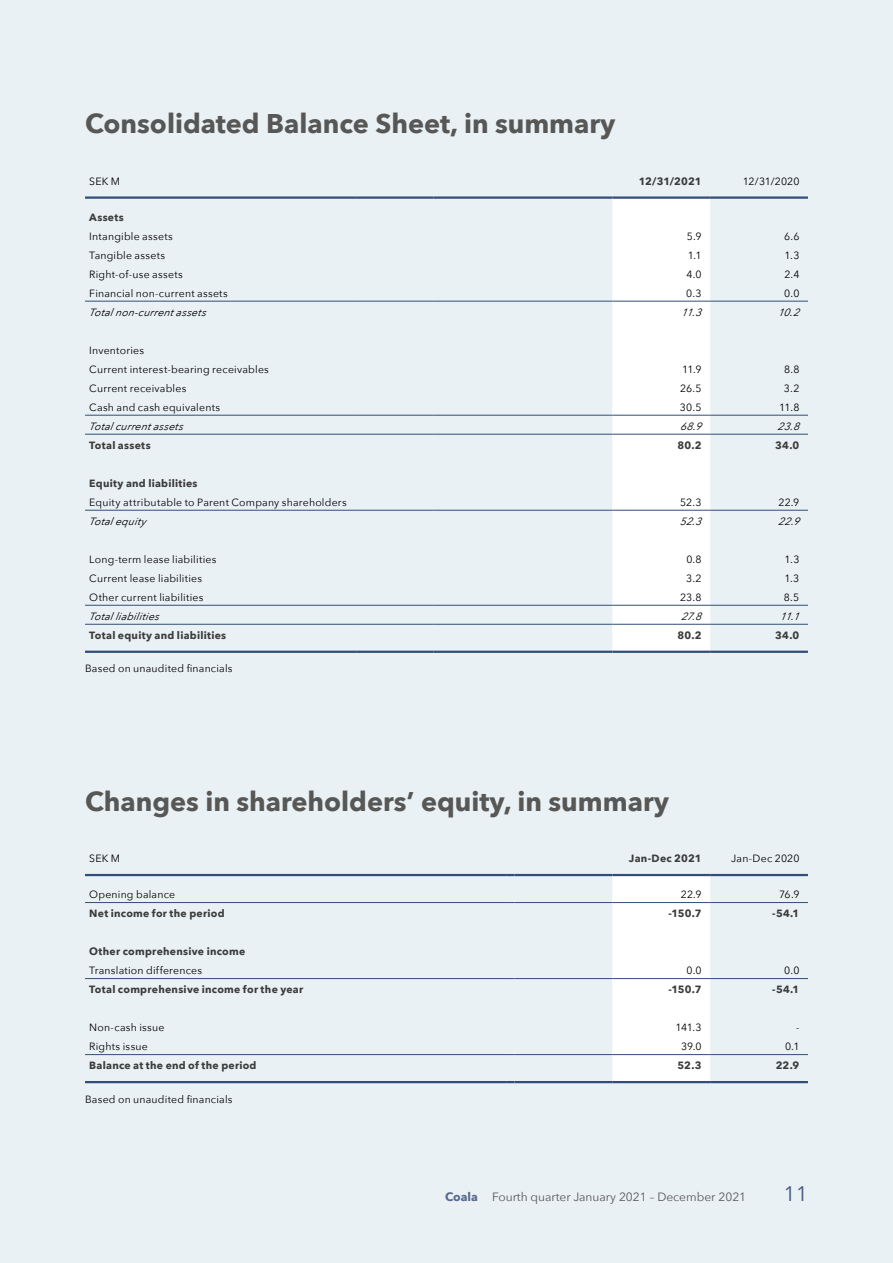
<style>
.page{position:relative;width:893px;height:1263px;background:#eaf1f5}
.page>*{position:absolute;margin:0;border:0;box-sizing:border-box;transform-origin:0 0}
.t1{font:700 27px "Avenir Next";color:#575756}
.t2{font:21px "Avenir Next";color:#445a84}
.t3{font:12px "Avenir Next";color:#575756}
.t4{font:10.5px/19px "Avenir Next";letter-spacing:.02em;color:#000}
.t5{font:700 10.5px "Avenir Next";letter-spacing:.025em;color:#3c3c3b}
.t6{font:italic 10.5px "Avenir Next";color:#000}
.s1{font-weight:700;color:#58688f}
</style>
<div class="page">
<div style="left:612px;top:199px;width:98px;height:452px;background:#fff"></div>
<hr style="left:85px;top:196px;width:271px;height:3px;background:#314d79">
<hr style="left:356px;top:196px;width:78px;height:3px;background:#314d79">
<hr style="left:434px;top:196px;width:178px;height:3px;background:#314d79">
<hr style="left:612px;top:196px;width:98px;height:3px;background:#314d79">
<hr style="left:710px;top:196px;width:98px;height:3px;background:#314d79">
<hr style="left:85px;top:301px;width:271px;height:1px;background:#314d79">
<hr style="left:356px;top:301px;width:78px;height:1px;background:#314d79">
<hr style="left:434px;top:301px;width:178px;height:1px;background:#314d79">
<hr style="left:612px;top:301px;width:98px;height:1px;background:#314d79">
<hr style="left:710px;top:301px;width:98px;height:1px;background:#314d79">
<hr style="left:85px;top:415px;width:271px;height:1px;background:#314d79">
<hr style="left:356px;top:415px;width:78px;height:1px;background:#314d79">
<hr style="left:434px;top:415px;width:178px;height:1px;background:#314d79">
<hr style="left:612px;top:415px;width:98px;height:1px;background:#314d79">
<hr style="left:710px;top:415px;width:98px;height:1px;background:#314d79">
<hr style="left:85px;top:434px;width:271px;height:1px;background:#314d79">
<hr style="left:356px;top:434px;width:78px;height:1px;background:#314d79">
<hr style="left:434px;top:434px;width:178px;height:1px;background:#314d79">
<hr style="left:612px;top:434px;width:98px;height:1px;background:#314d79">
<hr style="left:710px;top:434px;width:98px;height:1px;background:#314d79">
<hr style="left:85px;top:510px;width:271px;height:1px;background:#314d79">
<hr style="left:356px;top:510px;width:78px;height:1px;background:#314d79">
<hr style="left:434px;top:510px;width:178px;height:1px;background:#314d79">
<hr style="left:612px;top:510px;width:98px;height:1px;background:#314d79">
<hr style="left:710px;top:510px;width:98px;height:1px;background:#314d79">
<hr style="left:85px;top:605px;width:271px;height:1px;background:#314d79">
<hr style="left:356px;top:605px;width:78px;height:1px;background:#314d79">
<hr style="left:434px;top:605px;width:178px;height:1px;background:#314d79">
<hr style="left:612px;top:605px;width:98px;height:1px;background:#314d79">
<hr style="left:710px;top:605px;width:98px;height:1px;background:#314d79">
<hr style="left:85px;top:624px;width:271px;height:1px;background:#314d79">
<hr style="left:356px;top:624px;width:78px;height:1px;background:#314d79">
<hr style="left:434px;top:624px;width:178px;height:1px;background:#314d79">
<hr style="left:612px;top:624px;width:98px;height:1px;background:#314d79">
<hr style="left:710px;top:624px;width:98px;height:1px;background:#314d79">
<hr style="left:85px;top:651px;width:271px;height:2px;background:#314d79">
<hr style="left:356px;top:651px;width:78px;height:2px;background:#314d79">
<hr style="left:434px;top:651px;width:178px;height:2px;background:#314d79">
<hr style="left:612px;top:651px;width:98px;height:2px;background:#314d79">
<hr style="left:710px;top:651px;width:98px;height:2px;background:#314d79">
<div style="left:612px;top:876px;width:98px;height:205px;background:#fff"></div>
<hr style="left:85px;top:874px;width:422px;height:2px;background:#314d79">
<svg style="left:507px;top:874px;width:7px;height:2px"></svg>
<hr style="left:514px;top:874px;width:98px;height:2px;background:#314d79">
<hr style="left:612px;top:874px;width:98px;height:2px;background:#314d79">
<hr style="left:710px;top:874px;width:98px;height:2px;background:#314d79">
<hr style="left:85px;top:902px;width:422px;height:1px;background:#314d79">
<hr style="left:514px;top:902px;width:98px;height:1px;background:#314d79">
<hr style="left:612px;top:902px;width:98px;height:1px;background:#314d79">
<hr style="left:710px;top:902px;width:98px;height:1px;background:#314d79">
<hr style="left:85px;top:978px;width:422px;height:1px;background:#314d79">
<hr style="left:514px;top:978px;width:98px;height:1px;background:#314d79">
<hr style="left:612px;top:978px;width:98px;height:1px;background:#314d79">
<hr style="left:710px;top:978px;width:98px;height:1px;background:#314d79">
<hr style="left:85px;top:1054px;width:422px;height:1px;background:#314d79">
<hr style="left:514px;top:1054px;width:98px;height:1px;background:#314d79">
<hr style="left:612px;top:1054px;width:98px;height:1px;background:#314d79">
<hr style="left:710px;top:1054px;width:98px;height:1px;background:#314d79">
<hr style="left:85px;top:1081px;width:422px;height:2px;background:#314d79">
<svg style="left:507px;top:1081px;width:7px;height:2px"></svg>
<hr style="left:514px;top:1081px;width:98px;height:2px;background:#314d79">
<hr style="left:612px;top:1081px;width:98px;height:2px;background:#314d79">
<hr style="left:710px;top:1081px;width:98px;height:2px;background:#314d79">
<h1 class="t1" style="left:85px;top:100px;width:532px">Consolidated Balance Sheet, in summary</h1>
<p class="t4" style="left:89px;top:171px;width:32px">SEK M</p>
<p class="t5" style="left:639px;top:172px;width:64px">12/31/2021</p>
<p class="t4" style="left:743px;top:171px;width:58px">12/31/2020</p>
<p class="t5" style="left:89px;top:208px;width:36px">Assets</p>
<p class="t4" style="left:89px;top:226px;width:85px">Intangible assets</p>
<p class="t4" style="left:687px;top:226px;width:16px">5.9</p>
<p class="t4" style="left:784px;top:226px;width:17px">6.6</p>
<p class="t4" style="left:89px;top:245px;width:77px">Tangible assets</p>
<p class="t4" style="left:688px;top:245px;width:15px">1.1</p>
<p class="t4" style="left:784px;top:245px;width:16px">1.3</p>
<p class="t4" style="left:89px;top:264px;width:95px">Right-of-use assets</p>
<p class="t4" style="left:686px;top:264px;width:17px">4.0</p>
<p class="t4" style="left:784px;top:264px;width:17px">2.4</p>
<p class="t4" style="left:89px;top:283px;width:140px">Financial non-current assets</p>
<p class="t4" style="left:686px;top:283px;width:17px">0.3</p>
<p class="t4" style="left:784px;top:283px;width:17px">0.0</p>
<p class="t6" style="left:89px;top:303px;width:122px">Totalnon-currentassets</p>
<p class="t6" style="left:681px;top:303px;width:25px">11.3</p>
<p class="t6" style="left:778px;top:303px;width:26px">10.2</p>
<p class="t4" style="left:89px;top:340px;width:181px">Inventories<br>Current interest-bearing receivables</p>
<p class="t4" style="left:682px;top:359px;width:21px">11.9</p>
<p class="t4" style="left:784px;top:359px;width:17px">8.8</p>
<p class="t4" style="left:89px;top:378px;width:99px">Current receivables</p>
<p class="t4" style="left:680px;top:378px;width:23px">26.5</p>
<p class="t4" style="left:784px;top:378px;width:17px">3.2</p>
<p class="t4" style="left:89px;top:397px;width:132px">Cash and cash equivalents</p>
<p class="t4" style="left:680px;top:397px;width:23px">30.5</p>
<p class="t4" style="left:779px;top:397px;width:22px">11.8</p>
<p class="t6" style="left:89px;top:417px;width:99px">Totalcurrentassets</p>
<p class="t6" style="left:680px;top:417px;width:26px">68.9</p>
<p class="t6" style="left:778px;top:417px;width:27px">23.8</p>
<p class="t5" style="left:89px;top:436px;width:63px">Total assets</p>
<p class="t5" style="left:677px;top:436px;width:26px">80.2</p>
<p class="t5" style="left:775px;top:436px;width:26px">34.0</p>
<p class="t5" style="left:89px;top:474px;width:110px">Equity and liabilities</p>
<p class="t4" style="left:89px;top:492px;width:259px">Equity attributable to Parent Company shareholders</p>
<p class="t4" style="left:680px;top:492px;width:23px">52.3</p>
<p class="t4" style="left:778px;top:492px;width:22px">22.9</p>
<p class="t6" style="left:89px;top:512px;width:59px">Totalequity</p>
<p class="t6" style="left:680px;top:512px;width:26px">52.3</p>
<p class="t6" style="left:779px;top:512px;width:26px">22.9</p>
<p class="t4" style="left:89px;top:549px;width:129px">Long-term lease liabilities</p>
<p class="t4" style="left:686px;top:549px;width:17px">0.8</p>
<p class="t4" style="left:784px;top:549px;width:16px">1.3</p>
<p class="t4" style="left:89px;top:568px;width:114px">Current lease liabilities</p>
<p class="t4" style="left:686px;top:568px;width:17px">3.2</p>
<p class="t4" style="left:784px;top:568px;width:16px">1.3</p>
<p class="t4" style="left:89px;top:587px;width:116px">Other current liabilities</p>
<p class="t4" style="left:680px;top:587px;width:23px">23.8</p>
<p class="t4" style="left:784px;top:587px;width:17px">8.5</p>
<p class="t6" style="left:89px;top:607px;width:75px">Totalliabilities</p>
<p class="t6" style="left:681px;top:607px;width:25px">27.8</p>
<p class="t6" style="left:780px;top:607px;width:24px">11.1</p>
<p class="t5" style="left:89px;top:626px;width:138px">Total equity and liabilities</p>
<p class="t5" style="left:677px;top:626px;width:26px">80.2</p>
<p class="t5" style="left:775px;top:626px;width:26px">34.0</p>
<p class="t4" style="left:85px;top:659px;width:149px">Based on unaudited financials</p>
<h1 class="t1" style="left:85px;top:778px;width:585px">Changes in shareholders’ equity, in summary</h1>
<p class="t4" style="left:89px;top:849px;width:32px">SEK M</p>
<p class="t5" style="left:629px;top:849px;width:74px">Jan-Dec 2021</p>
<p class="t4" style="left:731px;top:849px;width:70px">Jan-Dec 2020</p>
<p class="t4" style="left:89px;top:885px;width:87px">Opening balance</p>
<p class="t4" style="left:681px;top:885px;width:22px">22.9</p>
<p class="t4" style="left:779px;top:885px;width:22px">76.9</p>
<p class="t5" style="left:89px;top:904px;width:137px">Net income for the period</p>
<p class="t5" style="left:669px;top:904px;width:35px">-150.7</p>
<p class="t5" style="left:772px;top:904px;width:29px">-54.1</p>
<p class="t5" style="left:89px;top:942px;width:157px">Other comprehensive income</p>
<p class="t4" style="left:89px;top:961px;width:114px">Translation differences</p>
<p class="t4" style="left:686px;top:961px;width:17px">0.0</p>
<p class="t4" style="left:784px;top:961px;width:17px">0.0</p>
<p class="t5" style="left:89px;top:980px;width:216px">Total comprehensive income for the year</p>
<p class="t5" style="left:669px;top:980px;width:35px">-150.7</p>
<p class="t5" style="left:772px;top:980px;width:29px">-54.1</p>
<p class="t4" style="left:89px;top:1018px;width:77px">Non-cash issue</p>
<p class="t4" style="left:675px;top:1018px;width:28px">141.3</p>
<p class="t4" style="left:796px;top:1018px;width:5px">-</p>
<p class="t4" style="left:89px;top:1037px;width:60px">Rights issue</p>
<p class="t4" style="left:681px;top:1037px;width:22px">39.0</p>
<p class="t4" style="left:785px;top:1037px;width:16px">0.1</p>
<p class="t5" style="left:89px;top:1056px;width:169px">Balance at the end of the period</p>
<p class="t5" style="left:677px;top:1056px;width:26px">52.3</p>
<p class="t5" style="left:776px;top:1056px;width:25px">22.9</p>
<p class="t4" style="left:85px;top:1089px;width:149px">Based on unaudited financials</p>
<p class="t3" style="left:445px;top:1187px;width:303px"><span class="s1">Coala</span> Fourth quarter January 2021 – December 2021</p>
<h2 class="t2" style="left:784px;top:1176px;width:26px">11</h2>
</div>
